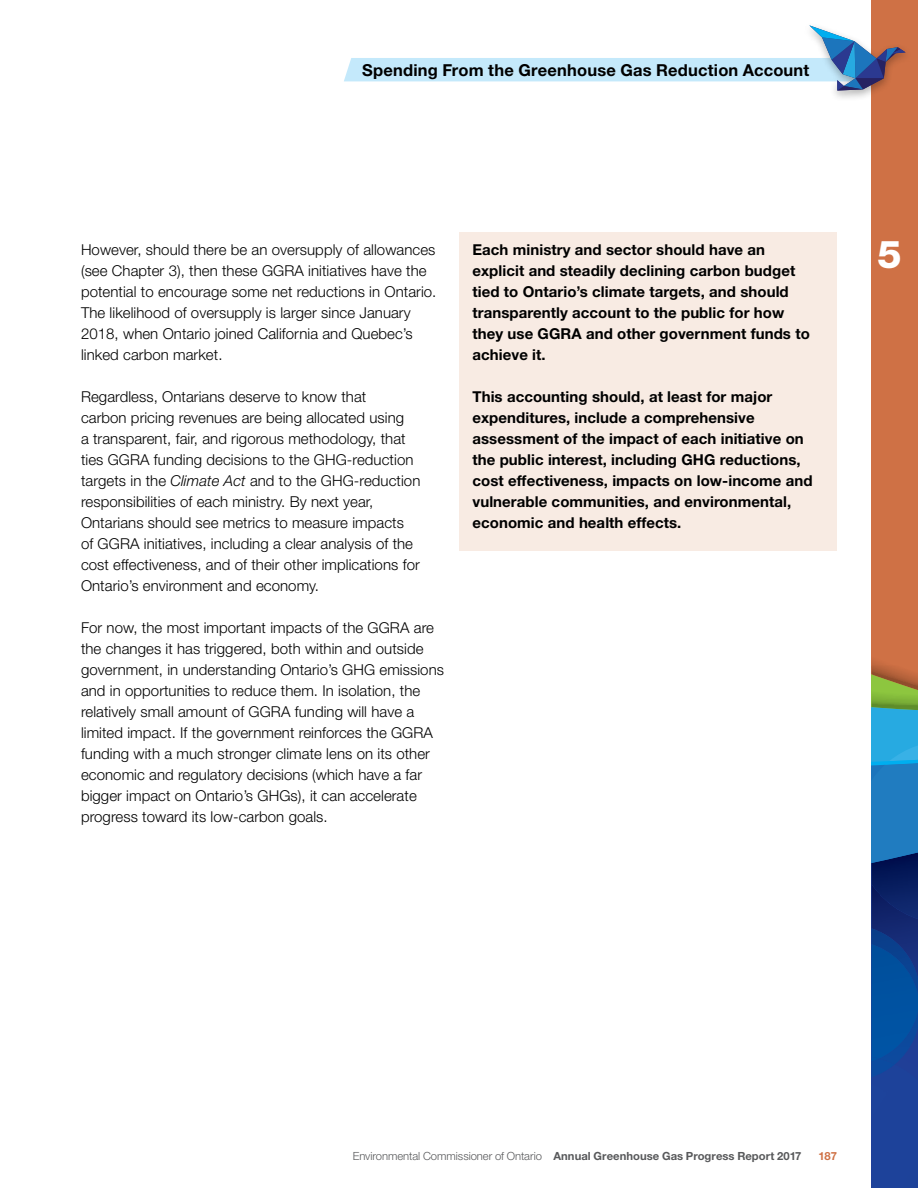
<style>
.page{position:relative;width:918px;height:1188px;background:#fff}
.page>*{position:absolute;margin:0;border:0;box-sizing:border-box;transform-origin:0 0}
.t1{font:800 38.4px "Helvetica Neue";color:#fff}
.t2{font:700 16.5px "Helvetica Neue";letter-spacing:.01em;color:#000}
.t3{font:300 15px/21px "Helvetica Neue";letter-spacing:.005em;color:#000}
.t4{font:700 15px/21px "Helvetica Neue";letter-spacing:.005em;color:#000}
.t5{font:700 11.25px "Helvetica Neue";letter-spacing:.005em;color:#58595b}
.t6{font:700 11.25px "Helvetica Neue";color:#cf7145}
.s1{font-style:italic}
.s2{font-weight:300}
</style>
<div class="page">
<div style="left:459px;top:232px;width:378px;height:319px;background:#f8ebe3"></div>
<div style="left:872px;top:0;width:46px;height:1188px;background:#cf7145"></div>
<svg style="left:872px;top:661px;width:46px;height:527px;background:#215b97"></svg>
<div style="left:803px;top:22px;width:109px;height:80px;background:#000;opacity:.3"></div>
<svg style="left:344px;top:25px;width:562px;height:66px"></svg>
<p class="t2" style="left:362px;top:59px;width:449px">Spending From the Greenhouse Gas Reduction Account</p>
<p class="t3" style="left:81px;top:239px;width:357px">However, should there be an oversupply of allowances (see Chapter 3), then these GGRA initiatives have the potential to encourage some net reductions in Ontario.<br>The likelihood of oversupply is larger since January 2018, when Ontario joined California and Quebec’s linked carbon market.</p>
<p class="t3" style="left:81px;top:386px;width:341px">Regardless, Ontarians deserve to know that<br>carbon pricing revenues are being allocated using<br>a transparent, fair, and rigorous methodology, that ties GGRA funding decisions to the GHG-reduction targets in the <span class="s1">Climate Act</span> and to the GHG-reduction responsibilities of each ministry. By next year, Ontarians should see metrics to measure impacts<br>of GGRA initiatives, including a clear analysis of the cost effectiveness, and of their other implications for Ontario’s environment and economy.</p>
<p class="t3" style="left:81px;top:617px;width:365px">For now, the most important impacts of the GGRA are the changes it has triggered, both within and outside government, in understanding Ontario’s GHG emissions and in opportunities to reduce them. In isolation, the relatively small amount of GGRA funding will have a limited impact. If the government reinforces the GGRA funding with a much stronger climate lens on its other economic and regulatory decisions (which have a far bigger impact on Ontario’s GHGs), it can accelerate progress toward its low-carbon goals.</p>
<p class="t4" style="left:472px;top:239px;width:339px">Each ministry and sector should have an explicit and steadily declining carbon budget tied to Ontario’s climate targets, and should transparently account to the public for how they use GGRA and other government funds to achieve it.</p>
<p class="t4" style="left:472px;top:386px;width:342px">This accounting should, at least for major expenditures, include a comprehensive assessment of the impact of each initiative on the public interest, including GHG reductions, cost effectiveness, impacts on low-income and vulnerable communities, and environmental, economic and health effects.</p>
<h1 class="t1" style="left:878px;top:232px;width:26px">5</h1>
<p class="t5" style="left:353px;top:1149px;width:450px"><span class="s2">Environmental Commissioner of Ontario</span> Annual Greenhouse Gas Progress Report 2017</p>
<p class="t6" style="left:818px;top:1149px;width:20px">187</p>
</div>
